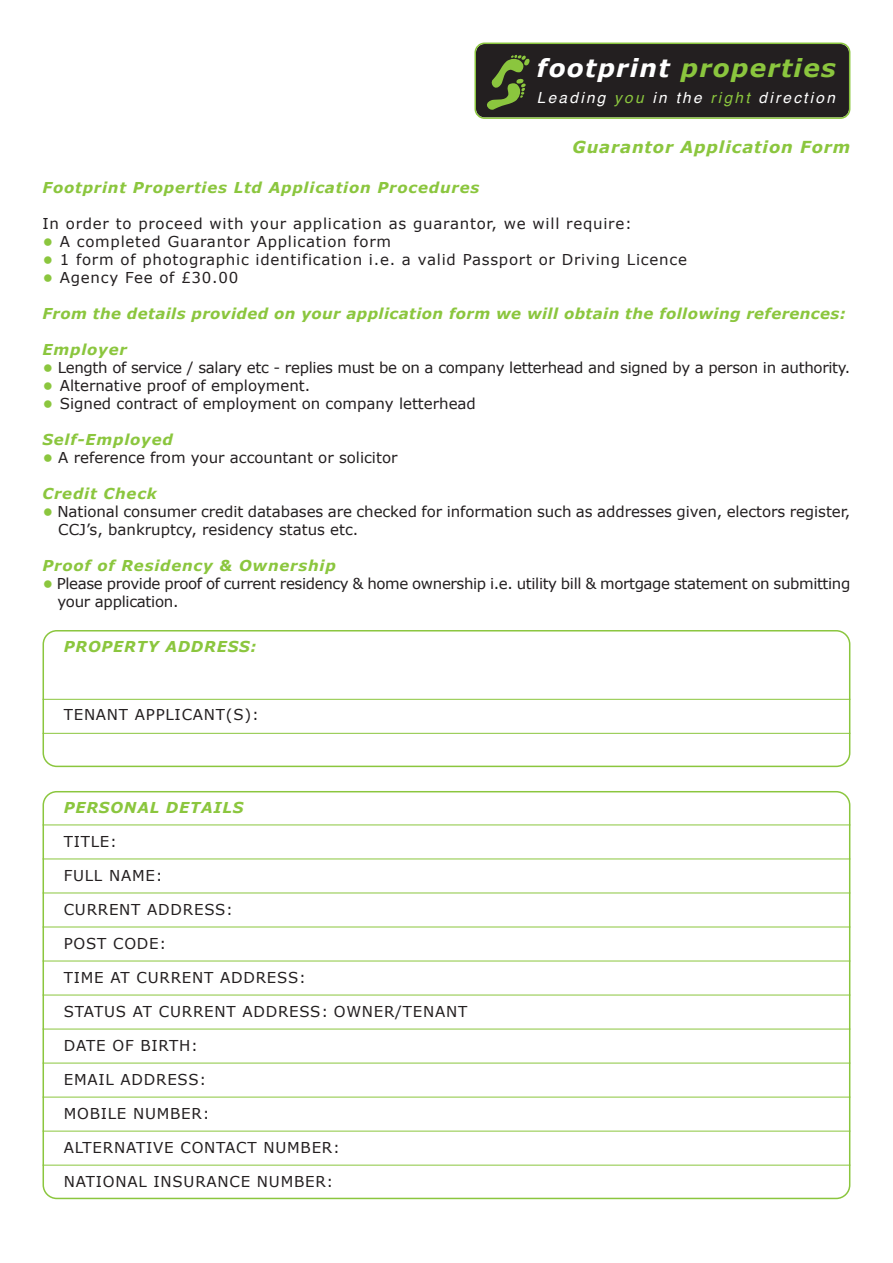
<style>
.page{position:relative;width:893px;height:1263px;background:#fff}
.page>*{position:absolute;margin:0;border:0;box-sizing:border-box;transform-origin:0 0}
.t1{font:italic 700 24.75px "Verdana";letter-spacing:.05em;color:#8bc63e}
.t2{font:italic 700 16.5px "Verdana";letter-spacing:.05em;color:#8bc63e}
.t3{font:italic 15.3px "Helvetica";letter-spacing:.15em;color:#fff}
.t4{font:15px "Verdana";letter-spacing:.05em;color:#231f20}
.t5{font:15px/18px "Verdana";color:#231f20}
.t6{font:italic 700 15px "Verdana";letter-spacing:.05em;color:#8bc63e}
.t7{font:15px/18px "Verdana";letter-spacing:-.025em;color:#231f20}
.t8{font:15px "Verdana";letter-spacing:-.02em;color:#231f20}
.t9{font:italic 700 15px "Verdana";letter-spacing:.025em;color:#8bc63e}
.s1{color:#fff}
.s2{color:#8bc63e}
.s3{font-weight:700;font-style:italic;color:#8bc63e}
</style>
<div class="page">
<svg style="left:43px;top:630px;width:807px;height:137px"></svg>
<svg style="left:43px;top:791px;width:807px;height:408px"></svg>
<hr style="left:43px;top:699px;width:807px;height:1px;background:#8bc63e">
<hr style="left:43px;top:733px;width:807px;height:1px;background:#8bc63e">
<hr style="left:43px;top:824px;width:807px;height:1px;background:#8bc63e">
<hr style="left:43px;top:858px;width:807px;height:1px;background:#8bc63e">
<hr style="left:43px;top:892px;width:807px;height:1px;background:#8bc63e">
<hr style="left:43px;top:927px;width:807px;height:1px;background:#8bc63e">
<hr style="left:43px;top:961px;width:807px;height:1px;background:#8bc63e">
<hr style="left:43px;top:995px;width:807px;height:1px;background:#8bc63e">
<hr style="left:43px;top:1029px;width:807px;height:1px;background:#8bc63e">
<hr style="left:43px;top:1063px;width:807px;height:1px;background:#8bc63e">
<hr style="left:43px;top:1097px;width:807px;height:1px;background:#8bc63e">
<hr style="left:43px;top:1131px;width:807px;height:1px;background:#8bc63e">
<hr style="left:43px;top:1165px;width:807px;height:1px;background:#8bc63e">
<svg style="left:474px;top:43px;width:376px;height:76px;background:#2c2c24"></svg>
<h1 class="t1" style="left:537px;top:53px;width:300px"><span class="s1">footprint</span> properties</h1>
<p class="t3" style="left:537px;top:91px;width:300px">Leading <span class="s2">you</span> in the <span class="s2">right</span> direction</p>
<p class="t2" style="left:572px;top:136px;width:279px">Guarantor Application Form</p>
<p class="t6" style="left:43px;top:178px;width:438px">Footprint Properties Ltd Application Procedures</p>
<p class="t4" style="left:43px;top:214px;width:591px">In order to proceed with your application as guarantor, we will require:</p>
<p class="t4" style="left:43px;top:232px;width:350px"><span class="s3">•</span> A completed Guarantor Application form</p>
<p class="t4" style="left:43px;top:250px;width:646px"><span class="s3">•</span> 1 form of photographic identification i.e. a valid Passport or Driving Licence</p>
<p class="t4" style="left:43px;top:268px;width:197px"><span class="s3">•</span> Agency Fee of £30.00</p>
<p class="t9" style="left:43px;top:304px;width:805px">From the details provided on your application form we will obtain the following references:</p>
<p class="t6" style="left:43px;top:340px;width:86px">Employer</p>
<p class="t8" style="left:43px;top:358px;width:809px"><span class="s3">•</span> Length of service / salary etc - replies must be on a company letterhead and signed by a person in authority.</p>
<p class="t5" style="left:43px;top:376px;width:269px"><span class="s3">•</span> Alternative proof of employment.</p>
<p class="t5" style="left:43px;top:394px;width:435px"><span class="s3">•</span> Signed contract of employment on company letterhead</p>
<p class="t6" style="left:43px;top:430px;width:132px">Self-Employed</p>
<p class="t5" style="left:43px;top:448px;width:356px"><span class="s3">•</span> A reference from your accountant or solicitor</p>
<p class="t6" style="left:43px;top:484px;width:116px">Credit Check</p>
<p class="t5" style="left:58px;top:502px;width:794px;text-indent:-16px"><span class="s3">•</span> National consumer credit databases are checked for information such as addresses given, electors register,<br>CCJ’s, bankruptcy, residency status etc.</p>
<p class="t6" style="left:43px;top:556px;width:295px">Proof of Residency &amp; Ownership</p>
<p class="t7" style="left:57px;top:574px;width:794px;text-indent:-15px"><span class="s3">•</span> Please provide proof of current residency &amp; home ownership i.e. utility bill &amp; mortgage statement on submitting your application.</p>
<p class="t6" style="left:64px;top:637px;width:194px">PROPERTY ADDRESS:</p>
<p class="t4" style="left:64px;top:705px;width:197px">TENANT APPLICANT(S):</p>
<p class="t6" style="left:64px;top:798px;width:181px">PERSONAL DETAILS</p>
<p class="t5" style="left:64px;top:832px;width:55px">TITLE:</p>
<p class="t4" style="left:64px;top:866px;width:100px">FULL NAME:</p>
<p class="t4" style="left:64px;top:900px;width:171px">CURRENT ADDRESS:</p>
<p class="t4" style="left:64px;top:934px;width:104px">POST CODE:</p>
<p class="t4" style="left:64px;top:968px;width:244px">TIME AT CURRENT ADDRESS:</p>
<p class="t4" style="left:64px;top:1002px;width:405px">STATUS AT CURRENT ADDRESS: OWNER/TENANT</p>
<p class="t4" style="left:64px;top:1036px;width:136px">DATE OF BIRTH:</p>
<p class="t4" style="left:64px;top:1070px;width:144px">EMAIL ADDRESS:</p>
<p class="t4" style="left:64px;top:1104px;width:147px">MOBILE NUMBER:</p>
<p class="t4" style="left:64px;top:1138px;width:278px">ALTERNATIVE CONTACT NUMBER:</p>
<p class="t4" style="left:64px;top:1172px;width:271px">NATIONAL INSURANCE NUMBER:</p>
</div>
